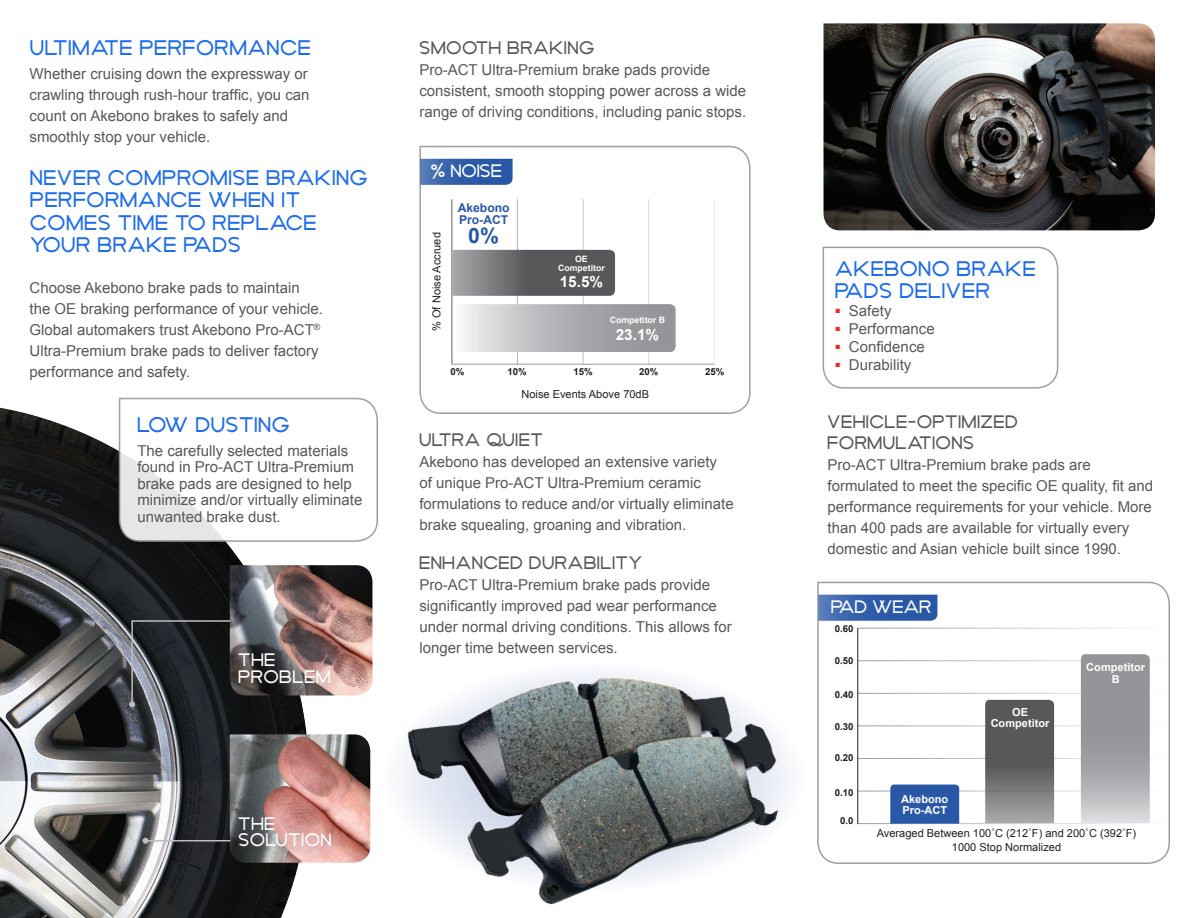
<style>
.page{position:relative;width:1188px;height:918px;background:#fff}
.page>*{position:absolute;margin:0;border:0;box-sizing:border-box;transform-origin:0 0}
.t1{font:700 21.3px "Arial";color:#2958a7}
.t2{font:21px/22.5px "Aejo";letter-spacing:.06em;color:#1d6ced}
.t3{font:18px/21px "Aejo";letter-spacing:.06em;color:#57585a}
.t4{font:18px/16.5px "Aejo";letter-spacing:.06em;color:#fff}
.t5{font:700 15.3px "Arial";color:#fff}
.t6{font:15px/21px "Arial";color:#57585a}
.t7{font:700 12.15px "Arial";color:#2958a7}
.t8{font:11.1px "Arial";color:#231f20}
.t9{font:700 11.1px/11.1px "Arial";color:#fff}
.t10{font:700 9.6px "Arial";color:#231f20}
.t11{font:700 8.7px "Arial";color:#fff}
.s1{font-family:"Helvetica";font-weight:300}
</style>
<div class="page">
<img style="left:370px;top:580px;width:418px;height:325px">
<img style="left:824px;top:23px;width:331px;height:207px">
<svg style="left:822px;top:246px;width:237px;height:143px"></svg>
<img style="left:0;top:407px;width:307px;height:511px">
<img style="left:230px;top:565px;width:142px;height:131px">
<div style="left:226px;top:642px;width:120px;height:59px;background:#231f20;opacity:.5"></div>
<img style="left:230px;top:734px;width:140px;height:129px">
<svg style="left:419px;top:145px;width:332px;height:269px"></svg>
<hr style="left:452px;top:199px;width:1px;height:165px;background:#808285">
<hr style="left:517px;top:199px;width:1px;height:165px;background:#808285">
<hr style="left:583px;top:199px;width:1px;height:165px;background:#808285">
<hr style="left:649px;top:199px;width:1px;height:165px;background:#808285">
<hr style="left:714px;top:199px;width:1px;height:165px;background:#808285">
<hr style="left:780px;top:199px;width:1px;height:165px;background:#808285">
<svg style="left:453px;top:304px;width:223px;height:48px;background:#b7b8bb"></svg>
<svg style="left:453px;top:250px;width:162px;height:46px;background:#6a6b6d"></svg>
<hr style="left:452px;top:364px;width:262px;height:1px;background:#808285">
<svg style="left:420px;top:159px;width:93px;height:26px;background:#3762ac"></svg>
<svg style="left:817px;top:581px;width:353px;height:283px"></svg>
<hr style="left:858px;top:791px;width:317px;height:1px;background:#808285">
<hr style="left:858px;top:758px;width:317px;height:1px;background:#808285">
<hr style="left:858px;top:726px;width:317px;height:1px;background:#808285">
<hr style="left:858px;top:693px;width:317px;height:1px;background:#808285">
<hr style="left:858px;top:660px;width:317px;height:1px;background:#808285">
<hr style="left:858px;top:628px;width:317px;height:1px;background:#808285">
<hr style="left:858px;top:823px;width:316px;height:1px;background:#808285">
<hr style="left:858px;top:628px;width:1px;height:196px;background:#231f20">
<svg style="left:1081px;top:654px;width:69px;height:169px;background:#a2a4a7"></svg>
<svg style="left:985px;top:700px;width:69px;height:123px;background:#6a6b6d"></svg>
<div style="left:890px;top:785px;width:69px;height:39px;background:#2958a7"></div>
<svg style="left:818px;top:595px;width:119px;height:26px;background:#3762ac"></svg>
<svg style="left:118px;top:397px;width:260px;height:146px"></svg>
<svg style="left:129px;top:620px;width:103px;height:87px;background:#32363a"></svg>
<hr style="left:146px;top:840px;width:84px;height:2px;background:#bcbdc0">
<svg style="left:142px;top:838px;width:6px;height:6px"></svg>
<div style="left:227px;top:806px;width:120px;height:58px;background:#231f20;opacity:.5"></div>
<p class="t2" style="left:30px;top:37px;width:282px">ULTIMATE PERFORMANCE</p>
<p class="t6" style="left:30px;top:64px;width:282px">Whether cruising down the expressway or crawling through rush-hour traffic, you can count on Akebono brakes to safely and smoothly stop your vehicle.</p>
<p class="t2" style="left:30px;top:166px;width:339px">NEVER COMPROMISE BRAKING<br>PERFORMANCE WHEN IT<br>COMES TIME TO REPLACE<br>YOUR BRAKE PADS</p>
<p class="t6" style="left:30px;top:277px;width:295px">Choose Akebono brake pads to maintain the OE braking performance of your vehicle.<br>Global automakers trust Akebono Pro-ACT<sup>® </sup>Ultra-Premium brake pads to deliver factory performance and safety.</p>
<p class="t2" style="left:137px;top:414px;width:154px">LOW DUSTING</p>
<p class="t6" style="left:137px;top:442px;width:226px;line-height:16.5px">The carefully selected materials found in Pro-ACT Ultra-Premium brake pads are designed to help minimize and/or virtually eliminate unwanted brake dust.</p>
<p class="t4" style="left:238px;top:652px;width:94px">THE<br>PROBLEM</p>
<p class="t3" style="left:419px;top:37px;width:176px">SMOOTH BRAKING</p>
<p class="t6" style="left:419px;top:59px;width:328px">Pro-ACT Ultra-Premium brake pads provide consistent, smooth stopping power across a wide range of driving conditions, including panic stops.</p>
<p class="t4" style="left:431px;top:163px;width:72px">% NOISE</p>
<p class="t8" style="left:429px;top:331px;width:100px;rotate:-90deg">% Of Noise Accrued</p>
<p class="t7" style="left:458px;top:200px;width:53px">Akebono</p>
<p class="t7" style="left:459px;top:212px;width:51px">Pro-ACT</p>
<p class="t1" style="left:468px;top:222px;width:32px">0%</p>
<p class="t11" style="left:575px;top:253px;width:14px">OE</p>
<p class="t11" style="left:558px;top:262px;width:48px">Competitor</p>
<p class="t5" style="left:560px;top:272px;width:45px">15.5%</p>
<p class="t11" style="left:610px;top:314px;width:57px">Competitor B</p>
<p class="t5" style="left:616px;top:324px;width:45px">23.1%</p>
<p class="t10" style="left:450px;top:365px;width:15px">0%</p>
<p class="t10" style="left:507px;top:365px;width:21px">10%</p>
<p class="t10" style="left:573px;top:365px;width:21px">15%</p>
<p class="t10" style="left:639px;top:365px;width:21px">20%</p>
<p class="t10" style="left:705px;top:365px;width:21px">25%</p>
<p class="t8" style="left:521px;top:387px;width:129px">Noise Events Above 70dB</p>
<p class="t3" style="left:419px;top:430px;width:125px">ULTRA QUIET</p>
<p class="t6" style="left:419px;top:452px;width:316px">Akebono has developed an extensive variety<br>of unique Pro-ACT Ultra-Premium ceramic formulations to reduce and/or virtually eliminate brake squealing, groaning and vibration.</p>
<p class="t3" style="left:419px;top:553px;width:224px">ENHANCED DURABILITY</p>
<p class="t6" style="left:419px;top:575px;width:314px">Pro-ACT Ultra-Premium brake pads provide significantly improved pad wear performance under normal driving conditions. This allows for longer time between services.</p>
<p class="t4" style="left:238px;top:816px;width:94px">THE<br>SOLUTION</p>
<p class="t2" style="left:835px;top:258px;width:202px">AKEBONO BRAKE<br>PADS DELIVER</p>
<p class="t6" style="left:835px;top:301px;width:58px"><sup>■</sup> Safety</p>
<p class="t6" style="left:835px;top:319px;width:101px"><sup>■</sup> Performance</p>
<p class="t6" style="left:835px;top:337px;width:91px"><sup>■</sup> Confidence</p>
<p class="t6" style="left:835px;top:355px;width:78px"><sup>■</sup> Durability</p>
<p class="t3" style="left:828px;top:412px;width:191px">VEHICLE-OPTIMIZED<br>FORMULATIONS</p>
<p class="t6" style="left:828px;top:455px;width:327px">Pro-ACT Ultra-Premium brake pads are formulated to meet the specific OE quality, fit and performance requirements for your vehicle. More than 400 pads are available for virtually every domestic and Asian vehicle built since 1990.</p>
<p class="t4" style="left:831px;top:599px;width:101px">PAD WEAR</p>
<p class="t10" style="left:835px;top:623px;width:20px">0.60</p>
<p class="t10" style="left:835px;top:655px;width:20px">0.50</p>
<p class="t10" style="left:835px;top:688px;width:20px">0.40</p>
<p class="t10" style="left:835px;top:720px;width:20px">0.30</p>
<p class="t10" style="left:835px;top:752px;width:20px">0.20</p>
<p class="t10" style="left:835px;top:786px;width:20px">0.10</p>
<p class="t10" style="left:840px;top:815px;width:15px">0.0</p>
<p class="t9" style="left:901px;top:794px;width:49px">Akebono<br>Pro-ACT</p>
<p class="t9" style="left:1012px;top:707px;width:17px">OE</p>
<p class="t9" style="left:991px;top:718px;width:60px">Competitor</p>
<p class="t9" style="left:1086px;top:662px;width:60px">Competitor</p>
<p class="t9" style="left:1112px;top:674px;width:9px">B</p>
<p class="t8" style="left:877px;top:826px;width:261px">Averaged Between 100<span class="s1">˚</span>C (212<span class="s1">˚</span>F) and 200<span class="s1">˚</span>C (392<span class="s1">˚</span>F)</p>
<p class="t8" style="left:952px;top:840px;width:111px">1000 Stop Normalized</p>
</div>
